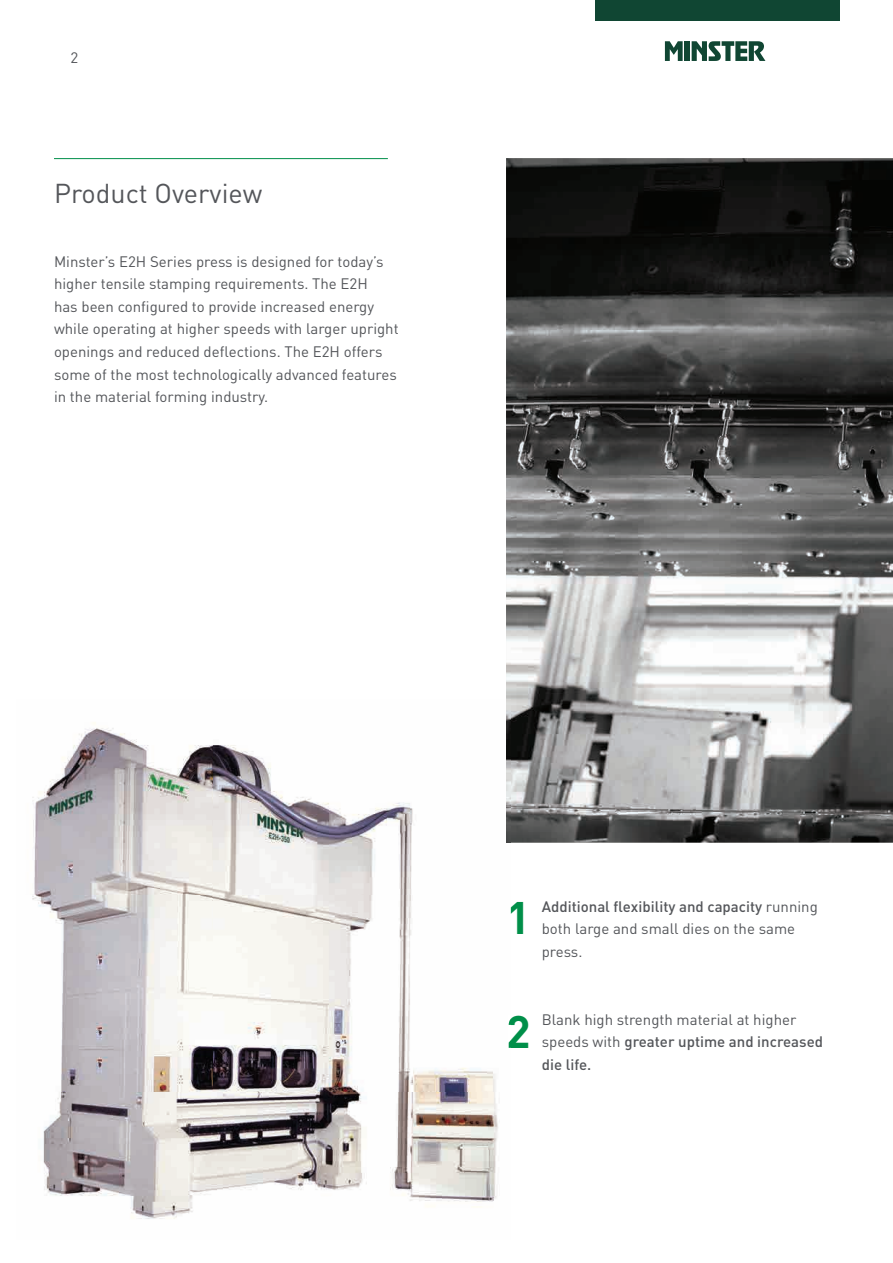
<style>
.page{position:relative;width:893px;height:1263px;background:#fff}
.page>*{position:absolute;margin:0;border:0;box-sizing:border-box;transform-origin:0 0}
.t1{font:700 45px "DINOT";color:#008f49}
.t2{font:27px "DINOT";color:#54565a}
.t3{font:15px/22.5px "DINOT";color:#54565a}
.s1{font-weight:500}
</style>
<div class="page">
<hr style="left:54px;top:158px;width:334px;height:1px;background:#008f49">
<img style="left:506px;top:158px;width:387px;height:685px">
<svg style="left:665px;top:41px;width:18px;height:20px"></svg>
<div style="left:684px;top:41px;width:6px;height:20px;background:#104633"></div>
<svg style="left:692px;top:41px;width:73px;height:20px"></svg>
<div style="left:595px;top:0;width:244px;height:21px;background:#104633"></div>
<img style="left:32px;top:722px;width:477px;height:497px">
<img style="left:506px;top:699px;width:5px;height:144px">
<img style="left:509px;top:1018px;width:2px;height:30px">
<p class="t3" style="left:71px;top:46px;width:9px">2</p>
<h2 class="t2" style="left:54px;top:175px;width:210px">Product Overview</h2>
<p class="t3" style="left:54px;top:250px;width:346px">Minster’s E2H Series press is designed for today’s higher tensile stamping requirements. The E2H<br>has been configured to provide increased energy while operating at higher speeds with larger upright openings and reduced deflections. The E2H offers some of the most technologically advanced features in the material forming industry.</p>
<h1 class="t1" style="left:506px;top:888px;width:26px">1</h1>
<p class="t3" style="left:542px;top:894px;width:278px"><span class="s1">Additional flexibility and capacity</span> running both large and small dies on the same press.</p>
<h1 class="t1" style="left:506px;top:1001px;width:26px">2</h1>
<p class="t3" style="left:542px;top:1008px;width:283px">Blank high strength material at higher speeds with <span class="s1">greater uptime and increased die life.</span></p>
</div>
